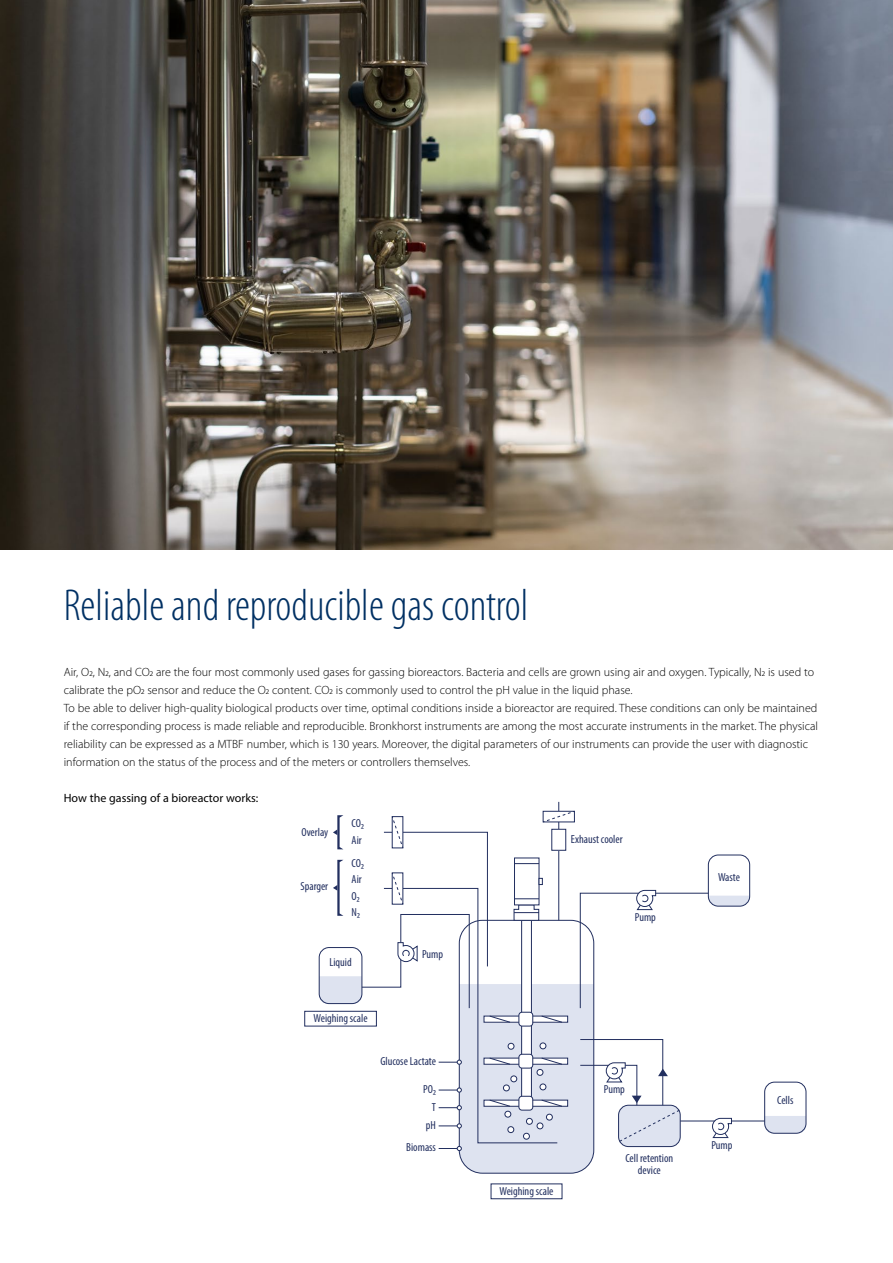
<style>
.page{position:relative;width:893px;height:1263px;background:#fff}
.page>*{position:absolute;margin:0;border:0;box-sizing:border-box;transform-origin:0 0}
.Bronkhorst_-_titel{font:300 condensed 45px "Myriad Pro";color:#003063}
.Bronkhorst_-_alineak{font:300 12px/18px "Myriad Pro";color:#000}
.Bronkhorst_-_platte{font:12px "Myriad Pro";color:#000}
.t1{font:condensed 11.7px/16.2px "Myriad Pro";color:#222f5f}
</style>
<div class="page">
<img style="left:0;top:0;width:893px;height:550px">
<svg style="left:765px;top:1116px;width:41px;height:17px"></svg>
<div style="left:764px;top:1082px;width:42px;height:52px;border:1px solid #222f5f;border-radius:10px"></div>
<div style="left:304px;top:1011px;width:73px;height:15px;border:1px solid #222f5f"></div>
<div style="left:491px;top:1183px;width:71px;height:16px;border:1px solid #222f5f"></div>
<hr style="left:680px;top:1120px;width:85px;height:1px;background:#222f5f">
<hr style="left:558px;top:802px;width:1px;height:118px;background:#222f5f">
<svg style="left:319px;top:811px;width:431px;height:362px"></svg>
<p class="Bronkhorst_-_titel" style="left:64px;top:581px;width:466px">Reliable and reproducible gas control</p>
<p class="Bronkhorst_-_alineak" style="left:64px;top:663px;width:752px">Air, O2, N2, and CO2 are the four most commonly used gases for gassing bioreactors. Bacteria and cells are grown using air and oxygen. Typically, N2 is used to calibrate the pO2 sensor and reduce the O2 content. CO2 is commonly used to control the pH value in the liquid phase.</p>
<p class="Bronkhorst_-_alineak" style="left:64px;top:699px;width:756px">To be able to deliver high-quality biological products over time, optimal conditions inside a bioreactor are required. These conditions can only be maintained if the corresponding process is made reliable and reproducible. Bronkhorst instruments are among the most accurate instruments in the market. The physical reliability can be expressed as a MTBF number, which is 130 years. Moreover, the digital parameters of our instruments can provide the user with diagnostic information on the status of the process and of the meters or controllers themselves.</p>
<p class="Bronkhorst_-_platte" style="left:64px;top:790px;width:196px">How the gassing of a bioreactor works:</p>
<p class="t1" style="left:301px;top:823px;width:28px">Overlay</p>
<p class="t1" style="left:300px;top:878px;width:29px">Sparger</p>
<p class="t1" style="left:352px;top:815px;width:14px">CO2<br>Air</p>
<p class="t1" style="left:352px;top:855px;width:14px">CO2<br>Air<br>O2<br>N2</p>
<p class="t1" style="left:329px;top:954px;width:24px">Liquid</p>
<p class="t1" style="left:422px;top:945px;width:23px">Pump</p>
<p class="t1" style="left:314px;top:1010px;width:56px">Weighing scale</p>
<p class="t1" style="left:380px;top:1053px;width:57px">Glucose Lactate</p>
<p class="t1" style="left:423px;top:1080px;width:14px;line-height:18px;text-align:right">PO2<br>T pH</p>
<p class="t1" style="left:406px;top:1139px;width:31px">Biomass</p>
<p class="t1" style="left:571px;top:831px;width:53px">Exhaust cooler</p>
<p class="t1" style="left:635px;top:909px;width:23px">Pump</p>
<p class="t1" style="left:718px;top:869px;width:23px">Waste</p>
<p class="t1" style="left:499px;top:1183px;width:56px">Weighing scale</p>
<p class="t1" style="left:604px;top:1081px;width:23px">Pump</p>
<p class="t1" style="left:625px;top:1152px;width:49px;line-height:11.7px;text-align:center">Cell retention device</p>
<p class="t1" style="left:711px;top:1137px;width:23px">Pump</p>
<p class="t1" style="left:777px;top:1092px;width:18px">Cells</p>
</div>
